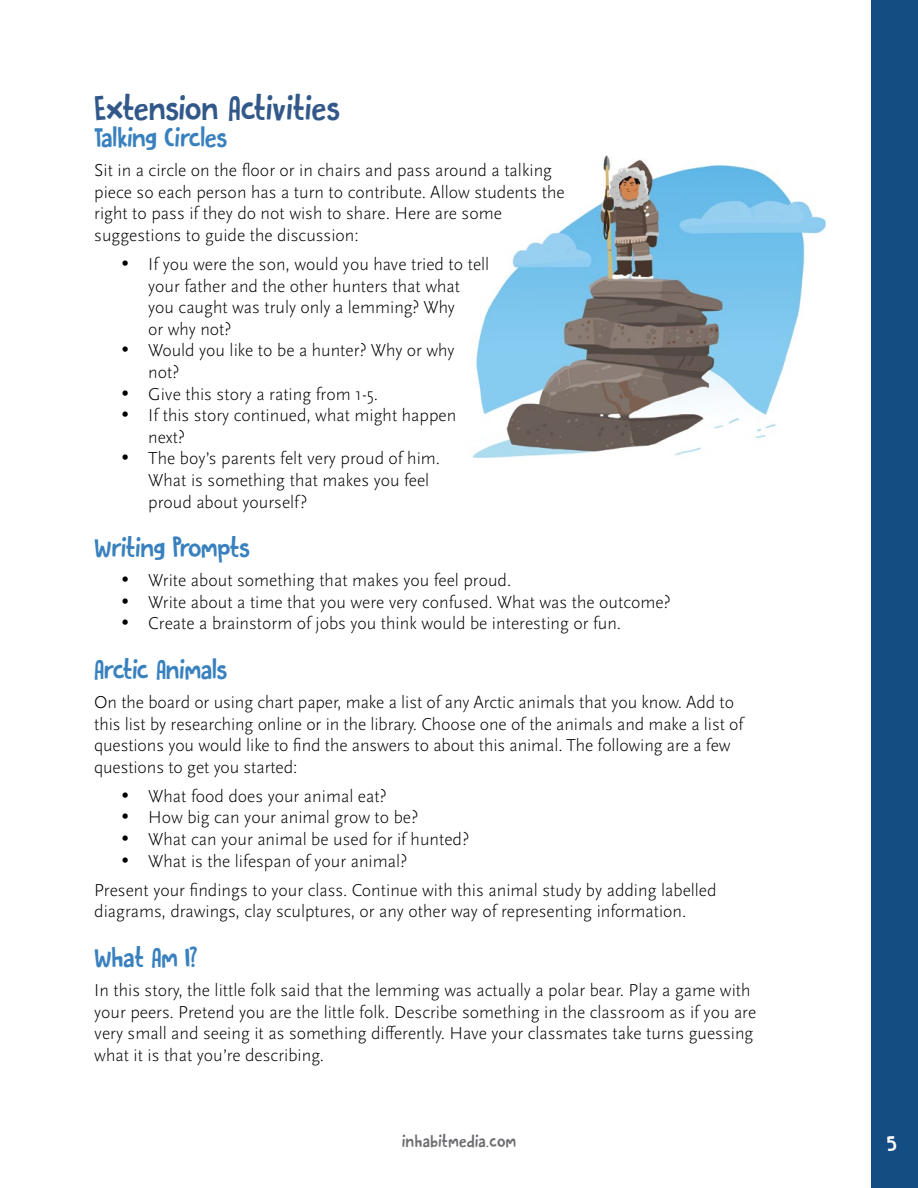
<style>
.page{position:relative;width:918px;height:1188px;background:#fff}
.page>*{position:absolute;margin:0;border:0;box-sizing:border-box;transform-origin:0 0}
.t1{font:30px "Butterfly Ball";letter-spacing:-.01em;color:#32588a}
.t2{font:24px "Butterfly Ball";letter-spacing:-.015em;color:#3981be}
.t3{font:19.5px "Butterfly Ball";color:#fff}
.t4{font:300 18px/21.6px "Scala Sans Pro";color:#000}
.t5{font:15px "Butterfly Ball";letter-spacing:.025em;color:#6d6e71}
</style>
<div class="page">
<img style="left:472px;top:155px;width:354px;height:303px">
<div style="left:871px;top:0;width:47px;height:1188px;background:#144d82"></div>
<h1 class="t1" style="left:94px;top:86px;width:247px">Extension Activities</h1>
<h2 class="t2" style="left:94px;top:120px;width:135px">Talking Circles</h2>
<p class="t4" style="left:94px;top:159px;width:472px">Sit in a circle on the floor or in chairs and pass around a talking piece so each person has a turn to contribute. Allow students the right to pass if they do not wish to share. Here are some suggestions to guide the discussion:</p>
<p class="t4" style="left:148px;top:253px;width:343px;text-indent:-27px">• If you were the son, would you have tried to tell your father and the other hunters that what you caught was truly only a lemming? Why<br>or why not?</p>
<p class="t4" style="left:148px;top:340px;width:308px;text-indent:-27px">• Would you like to be a hunter? Why or why not?</p>
<p class="t4" style="left:121px;top:383px;width:258px">• Give this story a rating from 1-5.</p>
<p class="t4" style="left:148px;top:405px;width:310px;text-indent:-27px">• If this story continued, what might happen next?</p>
<p class="t4" style="left:148px;top:448px;width:293px;text-indent:-27px">• The boy’s parents felt very proud of him.<br>What is something that makes you feel proud about yourself?</p>
<h2 class="t2" style="left:94px;top:530px;width:157px">Writing Prompts</h2>
<p class="t4" style="left:121px;top:570px;width:392px">• Write about something that makes you feel proud.</p>
<p class="t4" style="left:121px;top:591px;width:551px">• Write about a time that you were very confused. What was the outcome?</p>
<p class="t4" style="left:121px;top:613px;width:502px">• Create a brainstorm of jobs you think would be interesting or fun.</p>
<h2 class="t2" style="left:94px;top:652px;width:135px">Arctic Animals</h2>
<p class="t4" style="left:94px;top:691px;width:651px">On the board or using chart paper, make a list of any Arctic animals that you know. Add to this list by researching online or in the library. Choose one of the animals and make a list of questions you would like to find the answers to about this animal. The following are a few questions to get you started:</p>
<p class="t4" style="left:121px;top:785px;width:267px">• What food does your animal eat?</p>
<p class="t4" style="left:121px;top:807px;width:299px">• How big can your animal grow to be?</p>
<p class="t4" style="left:121px;top:828px;width:350px">• What can your animal be used for if hunted?</p>
<p class="t4" style="left:94px;top:846px;width:624px;line-height:29.1px;text-indent:27px">• What is the lifespan of your animal?<br>Present your findings to your class. Continue with this animal study by adding labelled</p>
<p class="t4" style="left:94px;top:901px;width:594px">diagrams, drawings, clay sculptures, or any other way of representing information.</p>
<h2 class="t2" style="left:94px;top:940px;width:105px">What Am I?</h2>
<p class="t4" style="left:94px;top:979px;width:664px">In this story, the little folk said that the lemming was actually a polar bear. Play a game with your peers. Pretend you are the little folk. Describe something in the classroom as if you are very small and seeing it as something differently. Have your classmates take turns guessing what it is that you’re describing.</p>
<p class="t5" style="left:402px;top:1130px;width:115px">inhabitmedia.com</p>
<p class="t3" style="left:887px;top:1129px;width:12px">5</p>
</div>
